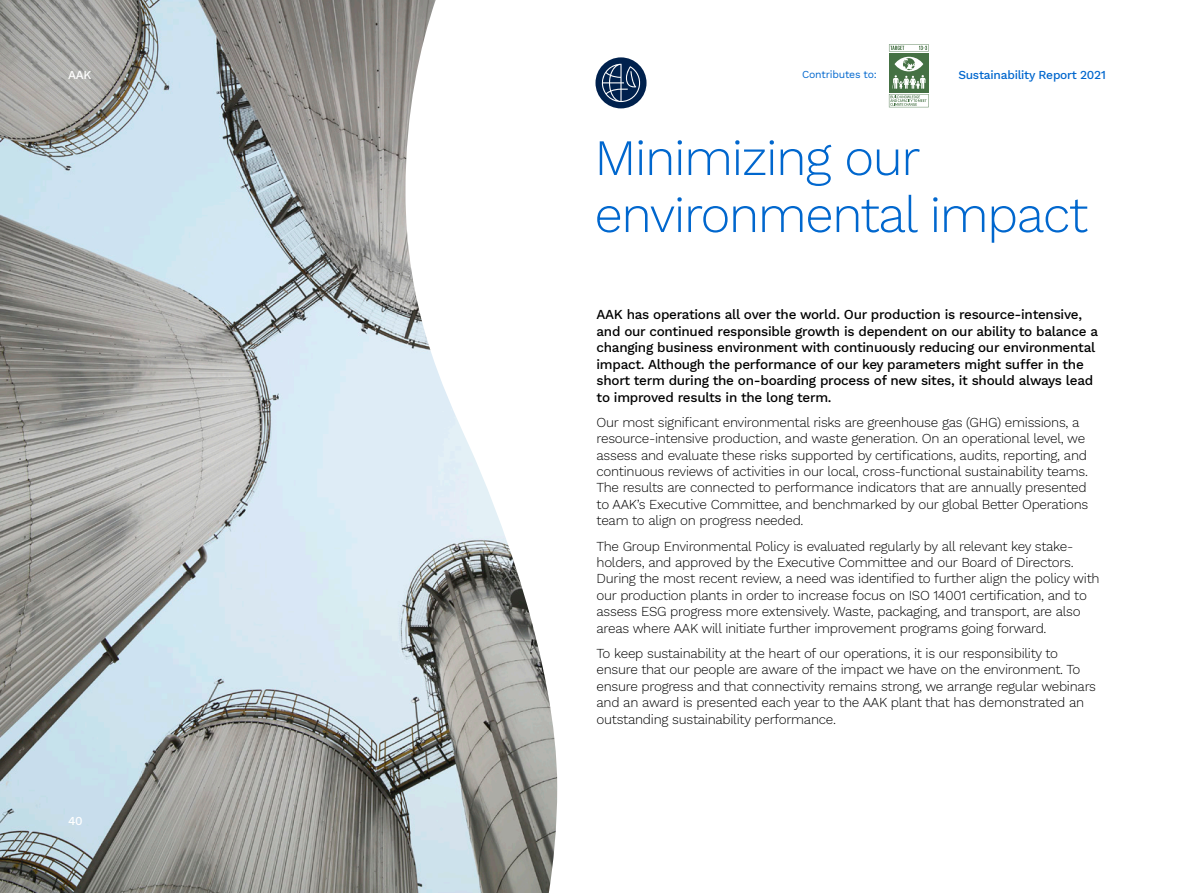
<style>
.page{position:relative;width:1191px;height:893px;background:#fff}
.page>*{position:absolute;margin:0;border:0;box-sizing:border-box;transform-origin:0 0}
.t1{font:300 51px/57px "Work Sans";letter-spacing:-.03em;color:#0067ce}
.t2{font:300 13.5px/16.5px "Work Sans";letter-spacing:-.02em;color:#000}
.t3{font:500 13.5px/16.5px "Work Sans";letter-spacing:-.02em;color:#000}
.t4{font:500 12px "Work Sans";letter-spacing:-.02em;color:#0067ce}
.t5{font:500 12px "Work Sans";color:#fff}
.t6{font:10.5px "Work Sans";letter-spacing:-.02em;color:#0067ce}
</style>
<div class="page">
<img style="left:0;top:0;width:557px;height:893px">
<svg style="left:888px;top:44px;width:41px;height:64px"></svg>
<svg style="left:889px;top:44px;width:39px;height:63px"></svg>
<div style="left:595px;top:57px;width:51px;height:51px;background:#00214d;border-radius:50%"></div>
<svg style="left:600px;top:64px;width:41px;height:38px"></svg>
<p class="t5" style="left:68px;top:66px;width:25px">AAK</p>
<p class="t5" style="left:68px;top:812px;width:16px">40</p>
<p class="t6" style="left:802px;top:66px;width:76px">Contributes to:</p>
<p class="t4" style="left:958px;top:66px;width:149px">Sustainability Report 2021</p>
<h1 class="t1" style="left:594px;top:127px;width:495px">Minimizing our environmental impact</h1>
<p class="t3" style="left:596px;top:306px;width:503px">AAK has operations all over the world. Our production is resource-intensive, and our continued responsible growth is dependent on our ability to balance a changing business environment with continuously reducing our environmental impact. Although the performance of our key parameters might suffer in the short term during the on-boarding process of new sites, it should always lead to improved results in the long term.</p>
<p class="t2" style="left:596px;top:413px;width:493px">Our most significant environmental risks are greenhouse gas (GHG) emissions, a resource-intensive production, and waste generation. On an operational level, we assess and evaluate these risks supported by certifications, audits, reporting, and continuous reviews of activities in our local, cross-functional sustainability teams.<br>The results are connected to performance indicators that are annually presented to AAK’s Executive Committee, and benchmarked by our global Better Operations team to align on progress needed.</p>
<p class="t2" style="left:596px;top:537px;width:504px">The Group Environmental Policy is evaluated regularly by all relevant key stake&shy;holders, and approved by the Executive Committee and our Board of Directors.<br>During the most recent review, a need was identified to further align the policy with our production plants in order to increase focus on ISO 14001 certification, and to assess ESG progress more extensively. Waste, packaging, and transport, are also areas where AAK will initiate further improvement programs going forward.</p>
<p class="t2" style="left:596px;top:645px;width:501px">To keep sustainability at the heart of our operations, it is our responsibility to ensure that our people are aware of the impact we have on the environment. To ensure progress and that connectivity remains strong, we arrange regular webinars and an award is presented each year to the AAK plant that has demonstrated an outstanding sustainability performance.</p>
</div>
